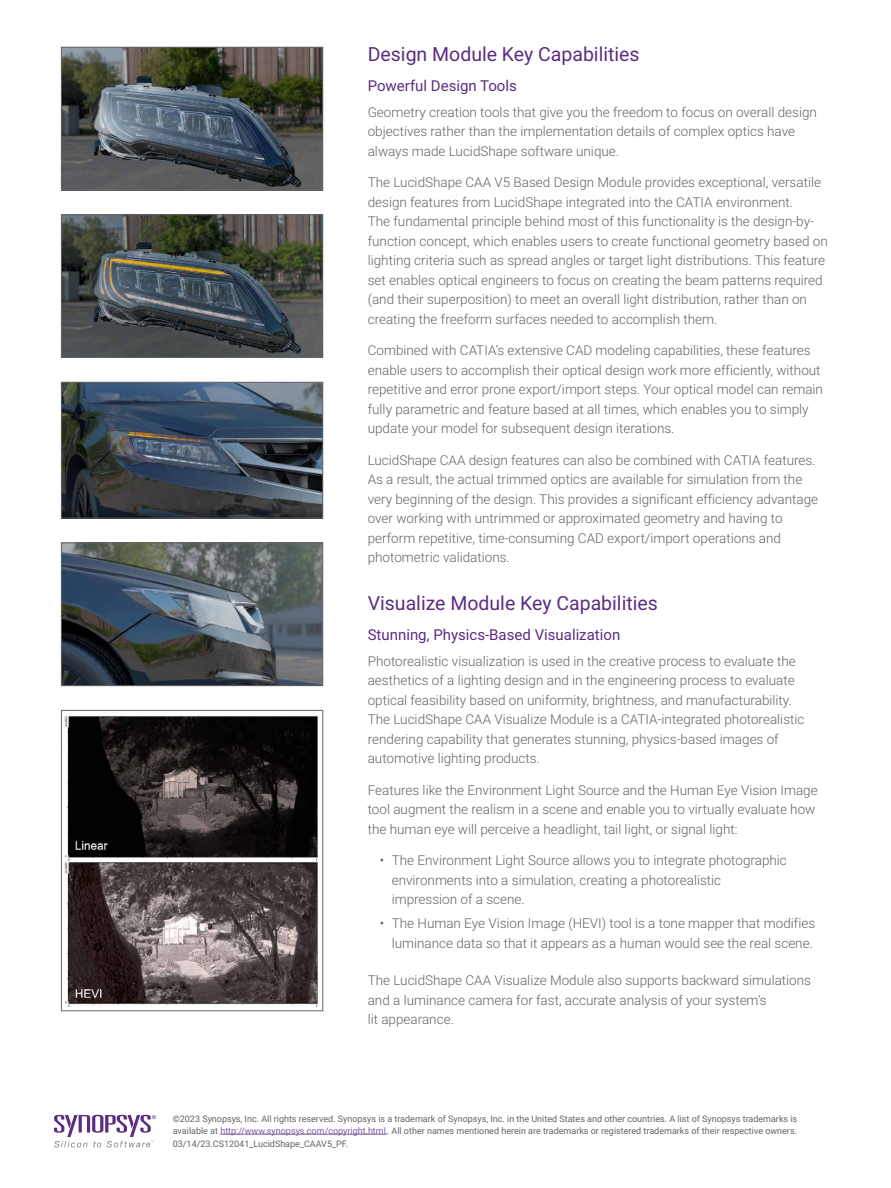
<style>
.page{position:relative;width:891px;height:1188px;background:#fff}
.page>*{position:absolute;margin:0;border:0;box-sizing:border-box;transform-origin:0 0}
.HEADING_1{font:19.5px "Roboto";color:#5a2c82}
.HEADING_2{font:15px "Roboto";color:#5a2c82}
.BODY_COPY{font:300 13.5px/19.5px "Roboto";color:#636466}
.LIST_BULLET_1{font:300 13.5px/19.5px "Roboto";color:#636466}
.t1{font:9px/12px "Roboto";color:#636466}
.s1{color:#7f58a5}
</style>
<div class="page">
<svg style="left:54px;top:1115px;width:102px;height:32px"></svg>
<hr style="left:220px;top:1134px;width:167px;height:1px;background:#7f58a5">
<img style="left:63px;top:49px;width:258px;height:139px">
<div style="left:61px;top:47px;width:262px;height:143px;border:1px solid #636466"></div>
<img style="left:63px;top:716px;width:256px;height:290px">
<div style="left:61px;top:710px;width:262px;height:301px;border:1px solid #636466"></div>
<img style="left:63px;top:216px;width:258px;height:140px">
<div style="left:61px;top:214px;width:262px;height:144px;border:1px solid #636466"></div>
<img style="left:63px;top:384px;width:258px;height:133px">
<div style="left:61px;top:382px;width:262px;height:137px;border:1px solid #636466"></div>
<img style="left:63px;top:545px;width:258px;height:139px">
<div style="left:61px;top:543px;width:262px;height:143px;border:1px solid #636466"></div>
<p class="HEADING_1" style="left:368px;top:41px;width:273px">Design Module Key Capabilities</p>
<p class="HEADING_2" style="left:368px;top:76px;width:151px">Powerful Design Tools</p>
<p class="BODY_COPY" style="left:368px;top:102px;width:451px">Geometry creation tools that give you the freedom to focus on overall design objectives rather than the implementation details of complex optics have always made LucidShape software unique.</p>
<p class="BODY_COPY" style="left:368px;top:172px;width:462px">The LucidShape CAA V5 Based Design Module provides exceptional, versatile design features from LucidShape integrated into the CATIA environment.<br>The fundamental principle behind most of this functionality is the design-by&shy;function concept, which enables users to create functional geometry based on lighting criteria such as spread angles or target light distributions. This feature set enables optical engineers to focus on creating the beam patterns required (and their superposition) to meet an overall light distribution, rather than on creating the freeform surfaces needed to accomplish them.</p>
<p class="BODY_COPY" style="left:368px;top:340px;width:457px">Combined with CATIA’s extensive CAD modeling capabilities, these features enable users to accomplish their optical design work more efficiently, without repetitive and error prone export/import steps. Your optical model can remain fully parametric and feature based at all times, which enables you to simply update your model for subsequent design iterations.</p>
<p class="BODY_COPY" style="left:368px;top:450px;width:452px">LucidShape CAA design features can also be combined with CATIA features.<br>As a result, the actual trimmed optics are available for simulation from the very beginning of the design. This provides a significant efficiency advantage over working with untrimmed or approximated geometry and having to perform repetitive, time-consuming CAD export/import operations and photometric validations.</p>
<p class="HEADING_1" style="left:368px;top:590px;width:292px">Visualize Module Key Capabilities</p>
<p class="HEADING_2" style="left:368px;top:624px;width:254px">Stunning, Physics-Based Visualization</p>
<p class="BODY_COPY" style="left:368px;top:651px;width:438px">Photorealistic visualization is used in the creative process to evaluate the aesthetics of a lighting design and in the engineering process to evaluate optical feasibility based on uniformity, brightness, and manufacturability.<br>The LucidShape CAA Visualize Module is a CATIA-integrated photorealistic rendering capability that generates stunning, physics-based images of automotive lighting products.</p>
<p class="BODY_COPY" style="left:368px;top:780px;width:452px">Features like the Environment Light Source and the Human Eye Vision Image tool augment the realism in a scene and enable you to virtually evaluate how the human eye will perceive a headlight, tail light, or signal light:</p>
<p class="BODY_COPY" style="left:392px;top:850px;width:397px;text-indent:-12px">• The Environment Light Source allows you to integrate photographic environments into a simulation, creating a photorealistic impression of a scene.</p>
<p class="BODY_COPY" style="left:380px;top:913px;width:437px;text-align:right">• The Human Eye Vision Image (HEVI) tool is a tone mapper that modifies luminance data so that it appears as a human would see the real scene.</p>
<p class="LIST_BULLET_1" style="left:368px;top:970px;width:445px">The LucidShape CAA Visualize Module also supports backward simulations and a luminance camera for fast, accurate analysis of your system’s<br>lit appearance.</p>
<p class="t1" style="left:173px;top:1112px;width:626px">©2023 Synopsys, Inc. All rights reserved. Synopsys is a trademark of Synopsys, Inc. in the United States and other countries. A list of Synopsys trademarks is available at <span class="s1">http://www.synopsys.com/copyright.html</span>. All other names mentioned herein are trademarks or registered trademarks of their respective owners.</p>
<p class="t1" style="left:173px;top:1137px;width:177px">03/14/23.CS12041_LucidShape_CAAV5_PF.</p>
</div>
